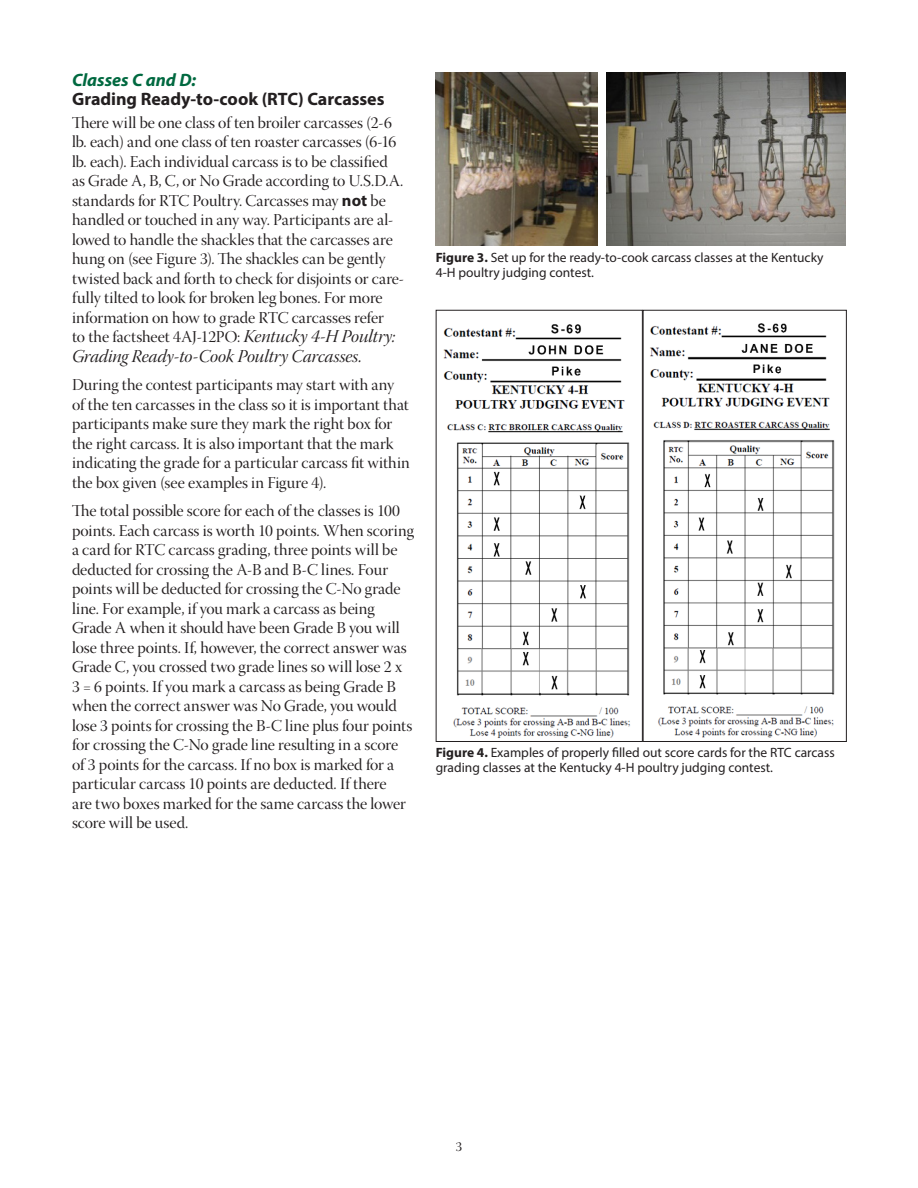
<style>
.page{position:relative;width:918px;height:1188px;background:#fff}
.page>*{position:absolute;margin:0;border:0;box-sizing:border-box;transform-origin:0 0}
._2{font:700 18px/19.5px "Myriad Pro";color:#231f20}
.body{font:18px "Warnock Pro It Disp";color:#231f20}
.body-2{font:16.5px/19.5px "Warnock Pro Disp";letter-spacing:-.005em;color:#231f20}
.t1{font:13.5px/15px "Myriad Pro";color:#231f20}
.t2{font:13.5px "Warnock Pro Disp";color:#231f20}
.s1{font-style:italic;color:#006940}
.s2{font-family:"Myriad Pro";font-weight:700}
.s3{font-family:"Warnock Pro It Disp";font-size:18px}
.s4{font-weight:700}
</style>
<div class="page">
<img style="left:436px;top:72px;width:162px;height:174px">
<img style="left:606px;top:72px;width:240px;height:174px">
<img style="left:443px;top:324px;width:187px;height:414px">
<div style="left:436px;top:310px;width:207px;height:432px;border:1px solid #231f20"></div>
<img style="left:650px;top:323px;width:185px;height:415px">
<div style="left:643px;top:310px;width:204px;height:432px;border:1px solid #231f20"></div>
<p class="_2" style="left:72px;top:69px;width:314px"><span class="s1">Classes C and D:<br></span>Grading Ready-to-cook (RTC) Carcasses</p>
<p class="body-2" style="left:72px;top:114px;width:334px">There will be one class of ten broiler carcasses (2-6 lb. each) and one class of ten roaster carcasses (6-16 lb. each). Each individual carcass is to be classified as Grade A, B, C, or No Grade according to U.S.D.A. standards for RTC Poultry. Carcasses may <span class="s2">not</span> be handled or touched in any way. Participants are al&shy;lowed to handle the shackles that the carcasses are hung on (see Figure 3). The shackles can be gently twisted back and forth to check for disjoints or care&shy;fully tilted to look for broken leg bones. For more information on how to grade RTC carcasses refer<br>to the factsheet 4AJ-12PO: <span class="s3">Kentucky 4-H Poultry:</span></p>
<p class="body" style="left:72px;top:346px;width:292px">Grading Ready-to-Cook Poultry Carcasses.</p>
<p class="body-2" style="left:72px;top:377px;width:340px">During the contest participants may start with any of the ten carcasses in the class so it is important that participants make sure they mark the right box for the right carcass. It is also important that the mark indicating the grade for a particular carcass fit within the box given (see examples in Figure 4).</p>
<p class="body-2" style="left:72px;top:503px;width:344px">The total possible score for each of the classes is 100 points. Each carcass is worth 10 points. When scoring a card for RTC carcass grading, three points will be deducted for crossing the A-B and B-C lines. Four points will be deducted for crossing the C-No grade line. For example, if you mark a carcass as being Grade A when it should have been Grade B you will lose three points. If, however, the correct answer was Grade C, you crossed two grade lines so will lose 2 x 3 = 6 points. If you mark a carcass as being Grade B when the correct answer was No Grade, you would lose 3 points for crossing the B-C line plus four points for crossing the C-No grade line resulting in a score of 3 points for the carcass. If no box is marked for a particular carcass 10 points are deducted. If there<br>are two boxes marked for the same carcass the lower score will be used.</p>
<p class="t1" style="left:436px;top:250px;width:389px"><span class="s4">Figure 3.</span> Set up for the ready-to-cook carcass classes at the Kentucky<br>4-H poultry judging contest.</p>
<p class="t1" style="left:436px;top:745px;width:400px"><span class="s4">Figure 4.</span> Examples of properly filled out score cards for the RTC carcass grading classes at the Kentucky 4-H poultry judging contest.</p>
<p class="t2" style="left:456px;top:1140px;width:8px">3</p>
</div>
